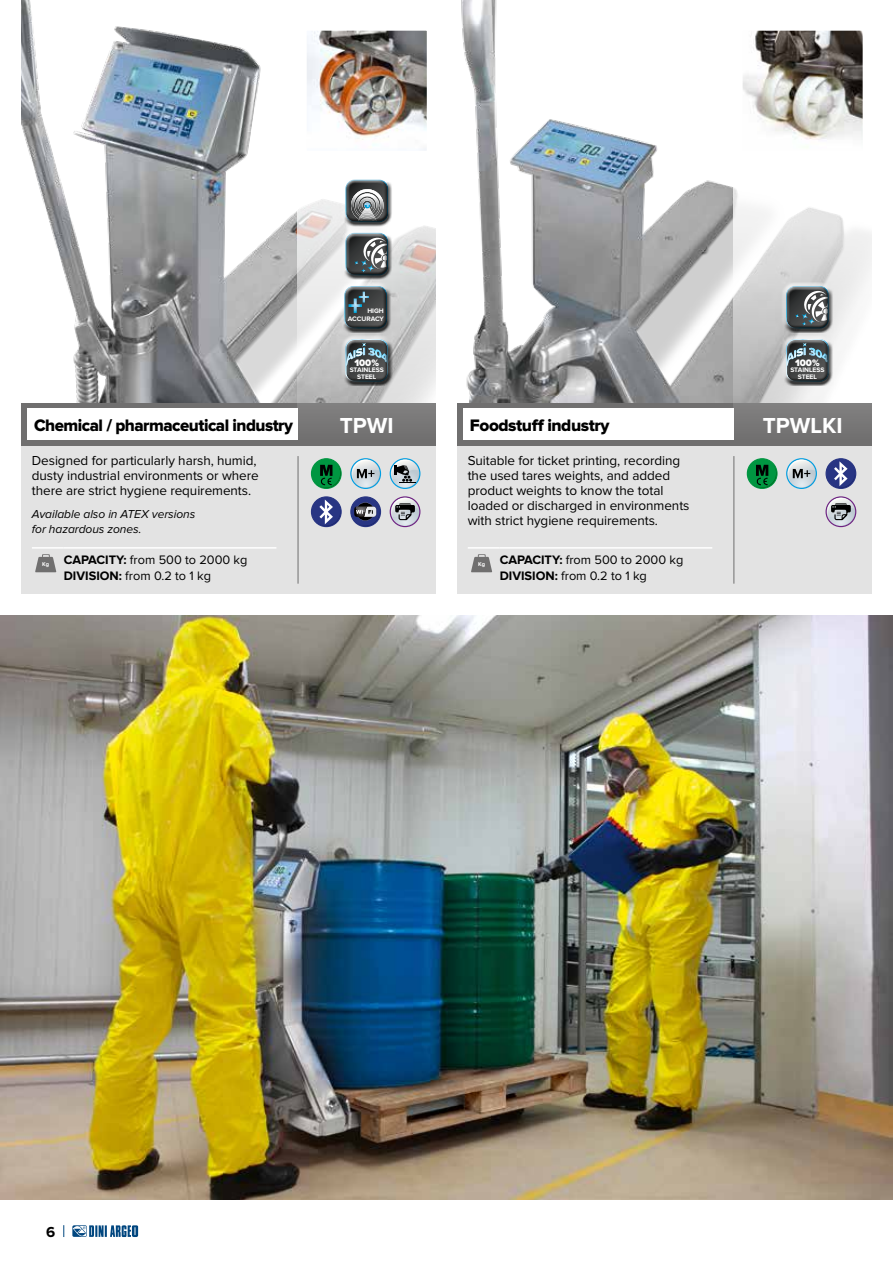
<style>
.page{position:relative;width:893px;height:1263px;background:#fff}
.page>*{position:absolute;margin:0;border:0;box-sizing:border-box;transform-origin:0 0}
.t1{font:30px "Proxima Nova Extrabld";color:#fff}
.t2{font:700 22.5px "Proxima Nova";color:#fff}
.t3{font:17.25px "Proxima Nova Extrabld";letter-spacing:-.03em;color:#000}
.t4{font:700 15px "Proxima Nova";color:#000}
.t5{font:13.5px/15px "Proxima Nova";letter-spacing:-.005em;color:#000}
.t6{font:12.75px/15.3px "Proxima Nova";color:#000}
.t7{font:italic 12px/15px "Proxima Nova";letter-spacing:-.005em;color:#000}
.t8{font:900 9.75px "Proxima Nova";color:#fff}
.t9{font:700 6.75px/6.8px "Proxima Nova";letter-spacing:-.005em;color:#fff;text-align:center}
.s1{font-weight:700}
</style>
<div class="page">
<img style="left:21px;top:0;width:277px;height:403px">
<img style="left:461px;top:0;width:272px;height:403px">
<hr style="left:892px;top:0;width:1px;height:289px;background:#f0f0f0">
<svg style="left:63px;top:1225px;width:1px;height:12px"></svg>
<svg style="left:72px;top:1225px;width:66px;height:12px"></svg>
<img style="left:0;top:615px;width:893px;height:584px">
<div style="left:457px;top:445px;width:415px;height:149px;background:#e3e3e3"></div>
<div style="left:21px;top:445px;width:415px;height:149px;background:#e3e3e3"></div>
<div style="left:457px;top:403px;width:415px;height:42px;background:#706f6f"></div>
<div style="left:21px;top:403px;width:415px;height:42px;background:#706f6f"></div>
<svg style="left:733px;top:187px;width:139px;height:253px"></svg>
<svg style="left:298px;top:199px;width:138px;height:220px"></svg>
<div style="left:463px;top:408px;width:270px;height:32px;background:#fff"></div>
<div style="left:28px;top:408px;width:270px;height:32px;background:#fff"></div>
<hr style="left:733px;top:456px;width:1px;height:128px;background:#706f6f">
<hr style="left:298px;top:456px;width:1px;height:128px;background:#706f6f">
<div style="left:390px;top:497px;width:30px;height:30px;background:#79338b;border-radius:15px"></div>
<div style="left:390px;top:496px;width:30px;height:31px;border:1px solid #702283;border-radius:50%"></div>
<svg style="left:391px;top:498px;width:28px;height:28px"></svg>
<div style="left:825px;top:496px;width:31px;height:31px;border:1px solid #702283;border-radius:50%"></div>
<svg style="left:827px;top:498px;width:28px;height:28px"></svg>
<div style="left:390px;top:458px;width:30px;height:31px;border:1px solid #009fe3;border-radius:50%"></div>
<svg style="left:391px;top:460px;width:28px;height:28px"></svg>
<div style="left:786px;top:458px;width:31px;height:31px;border:1px solid #009fe3;border-radius:50%"></div>
<svg style="left:788px;top:460px;width:28px;height:28px"></svg>
<div style="left:350px;top:458px;width:31px;height:31px;border:1px solid #009fe3;border-radius:50%"></div>
<svg style="left:352px;top:460px;width:28px;height:28px"></svg>
<div style="left:311px;top:459px;width:30px;height:29px;background:#009641;border-radius:50%"></div>
<div style="left:311px;top:458px;width:31px;height:31px;border:1px solid #009641;border-radius:50%"></div>
<svg style="left:316px;top:463px;width:25px;height:25px"></svg>
<div style="left:747px;top:459px;width:30px;height:29px;background:#009641;border-radius:50%"></div>
<div style="left:747px;top:458px;width:31px;height:31px;border:1px solid #009641;border-radius:50%"></div>
<svg style="left:752px;top:463px;width:24px;height:25px"></svg>
<div style="left:341px;top:229px;width:49px;height:44px;background:#fff;opacity:.75"></div>
<div style="left:343px;top:235px;width:49px;height:45px;background:#000;opacity:.75"></div>
<div style="left:782px;top:282px;width:49px;height:44px;background:#fff;opacity:.75"></div>
<div style="left:783px;top:288px;width:50px;height:45px;background:#000;opacity:.75"></div>
<div style="left:340px;top:282px;width:49px;height:44px;background:#fff;opacity:.75"></div>
<div style="left:342px;top:288px;width:49px;height:45px;background:#000;opacity:.75"></div>
<div style="left:351px;top:497px;width:29px;height:30px;background:#283583;border-radius:50%"></div>
<div style="left:350px;top:496px;width:31px;height:31px;border:1px solid #283583;border-radius:50%"></div>
<svg style="left:354px;top:501px;width:26px;height:25px"></svg>
<div style="left:782px;top:335px;width:49px;height:44px;background:#fff;opacity:.75"></div>
<div style="left:783px;top:341px;width:50px;height:45px;background:#000;opacity:.75"></div>
<div style="left:341px;top:335px;width:49px;height:44px;background:#fff;opacity:.75"></div>
<div style="left:343px;top:341px;width:49px;height:45px;background:#000;opacity:.75"></div>
<div style="left:341px;top:176px;width:49px;height:44px;background:#fff;opacity:.75"></div>
<div style="left:343px;top:182px;width:49px;height:45px;background:#000;opacity:.75"></div>
<div style="left:311px;top:497px;width:30px;height:30px;background:#283583;border-radius:50%"></div>
<div style="left:311px;top:496px;width:31px;height:31px;border:1px solid #283583;border-radius:50%"></div>
<svg style="left:316px;top:499px;width:25px;height:27px"></svg>
<div style="left:826px;top:459px;width:30px;height:29px;background:#283583;border-radius:50%"></div>
<div style="left:825px;top:458px;width:31px;height:31px;border:1px solid #283583;border-radius:50%"></div>
<svg style="left:830px;top:461px;width:25px;height:27px"></svg>
<img style="left:744px;top:32px;width:117px;height:116px">
<div style="left:739px;top:27px;width:127px;height:127px;border:4px solid #fff"></div>
<img style="left:308px;top:32px;width:118px;height:117px">
<div style="left:303px;top:27px;width:128px;height:127px;border:4px solid #fff"></div>
<hr style="left:32px;top:547px;width:32px;height:2px;background:#fff">
<hr style="left:64px;top:547px;width:212px;height:2px;background:#fff">
<svg style="left:35px;top:555px;width:21px;height:17px"></svg>
<div style="left:41px;top:559px;width:9px;height:9px;background:#706f6f"></div>
<hr style="left:468px;top:547px;width:32px;height:2px;background:#fff">
<hr style="left:500px;top:547px;width:212px;height:2px;background:#fff">
<svg style="left:471px;top:555px;width:21px;height:17px"></svg>
<div style="left:477px;top:559px;width:9px;height:9px;background:#706f6f"></div>
<h1 class="t1" style="left:348px;top:292px;width:23px">+<sup>+</sup></h1>
<p class="t9" style="left:348px;top:307px;width:37px;line-height:8.1px;text-align:right">HIGH<br>ACCURACY</p>
<p class="t8" style="left:354px;top:358px;width:26px">100%</p>
<p class="t9" style="left:350px;top:367px;width:36px">STAINLESS<br>STEEL</p>
<h2 class="t2" style="left:340px;top:415px;width:55px">TPWI</h2>
<h2 class="t2" style="left:763px;top:415px;width:81px">TPWLKI</h2>
<p class="t5" style="left:468px;top:453px;width:223px">Suitable for ticket printing, recording the used tares weights, and added product weights to know the total loaded or discharged in environments with strict hygiene requirements.</p>
<p class="t8" style="left:795px;top:358px;width:26px">100%</p>
<p class="t9" style="left:790px;top:367px;width:36px">STAINLESS<br>STEEL</p>
<p class="t3" style="left:34px;top:417px;width:260px">Chemical / pharmaceutical industry</p>
<p class="t3" style="left:470px;top:417px;width:141px">Foodstuff industry</p>
<p class="t5" style="left:32px;top:453px;width:228px">Designed for particularly harsh, humid, dusty industrial environments or where there are strict hygiene requirements.</p>
<p class="t7" style="left:32px;top:507px;width:165px">Available also in ATEX versions for hazardous zones.</p>
<p class="t6" style="left:64px;top:553px;width:185px;text-indent:-22px"><sub>Kg</sub> <span class="s1">CAPACITY:</span> from 500 to 2000 kg<br><span class="s1">DIVISION:</span> from 0.2 to 1 kg</p>
<p class="t6" style="left:500px;top:553px;width:185px;text-indent:-22px"><sub>Kg</sub> <span class="s1">CAPACITY:</span> from 500 to 2000 kg<br><span class="s1">DIVISION:</span> from 0.2 to 1 kg</p>
<p class="t4" style="left:46px;top:1225px;width:11px">6</p>
</div>
